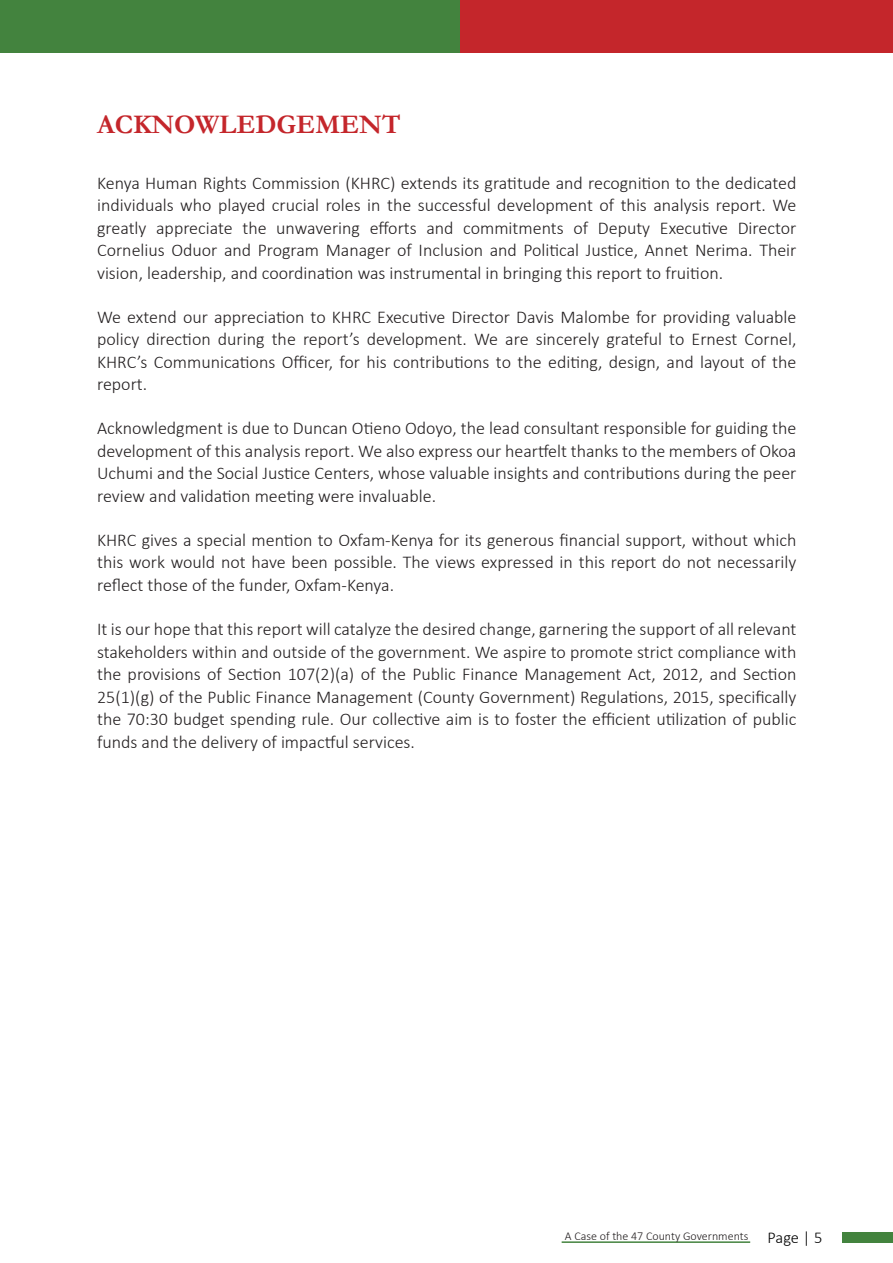
<style>
.page{position:relative;width:893px;height:1263px;background:#fff}
.page>*{position:absolute;margin:0;border:0;box-sizing:border-box;transform-origin:0 0}
.t1{font:700 27px "Garamond";color:#c4262b}
.Normal_Mine{font:300 18px/22.5px "Calibri";color:#231f20;text-align:justify}
.t2{font:300 12px "Calibri";color:#231f20}
.s1{font-size:16.5px;color:#000}
</style>
<div class="page">
<hr style="left:562px;top:1241px;width:188px;height:2px;background:#43833e">
<div style="left:843px;top:1232px;width:50px;height:11px;background:#43833e"></div>
<div style="left:0;top:0;width:459px;height:52px;background:#43833e"></div>
<div style="left:460px;top:0;width:432px;height:52px;background:#c4262b"></div>
<h1 class="t1" style="left:97px;top:106px;width:305px">ACKNOWLEDGEMENT</h1>
<p class="Normal_Mine" style="left:97px;top:171px;width:701px">Kenya Human Rights Commission (KHRC) extends its gratitude and recognition to the dedicated individuals who played crucial roles in the successful development of this analysis report. We greatly appreciate the unwavering efforts and commitments of Deputy Executive Director Cornelius Oduor and Program Manager of Inclusion and Political Justice, Annet Nerima. Their vision, leadership, and coordination was instrumental in bringing this report to fruition.</p>
<p class="Normal_Mine" style="left:97px;top:305px;width:701px">We extend our appreciation to KHRC Executive Director Davis Malombe for providing valuable policy direction during the report’s development. We are sincerely grateful to Ernest Cornel, KHRC’s Communications Officer, for his contributions to the editing, design, and layout of the report.</p>
<p class="Normal_Mine" style="left:97px;top:417px;width:701px">Acknowledgment is due to Duncan Otieno Odoyo, the lead consultant responsible for guiding the development of this analysis report. We also express our heartfelt thanks to the members of Okoa Uchumi and the Social Justice Centers, whose valuable insights and contributions during the peer review and validation meeting were invaluable.</p>
<p class="Normal_Mine" style="left:97px;top:529px;width:701px">KHRC gives a special mention to Oxfam-Kenya for its generous financial support, without which this work would not have been possible. The views expressed in this report do not necessarily reflect those of the funder, Oxfam-Kenya.</p>
<p class="Normal_Mine" style="left:97px;top:618px;width:701px">It is our hope that this report will catalyze the desired change, garnering the support of all relevant stakeholders within and outside of the government. We aspire to promote strict compliance with the provisions of Section 107(2)(a) of the Public Finance Management Act, 2012, and Section 25(1)(g) of the Public Finance Management (County Government) Regulations, 2015, specifically the 70:30 budget spending rule. Our collective aim is to foster the efficient utilization of public funds and the delivery of impactful services.</p>
<p class="t2" style="left:565px;top:1228px;width:259px">A Case of the 47 County Governments <span class="s1">Page | 5</span></p>
</div>
